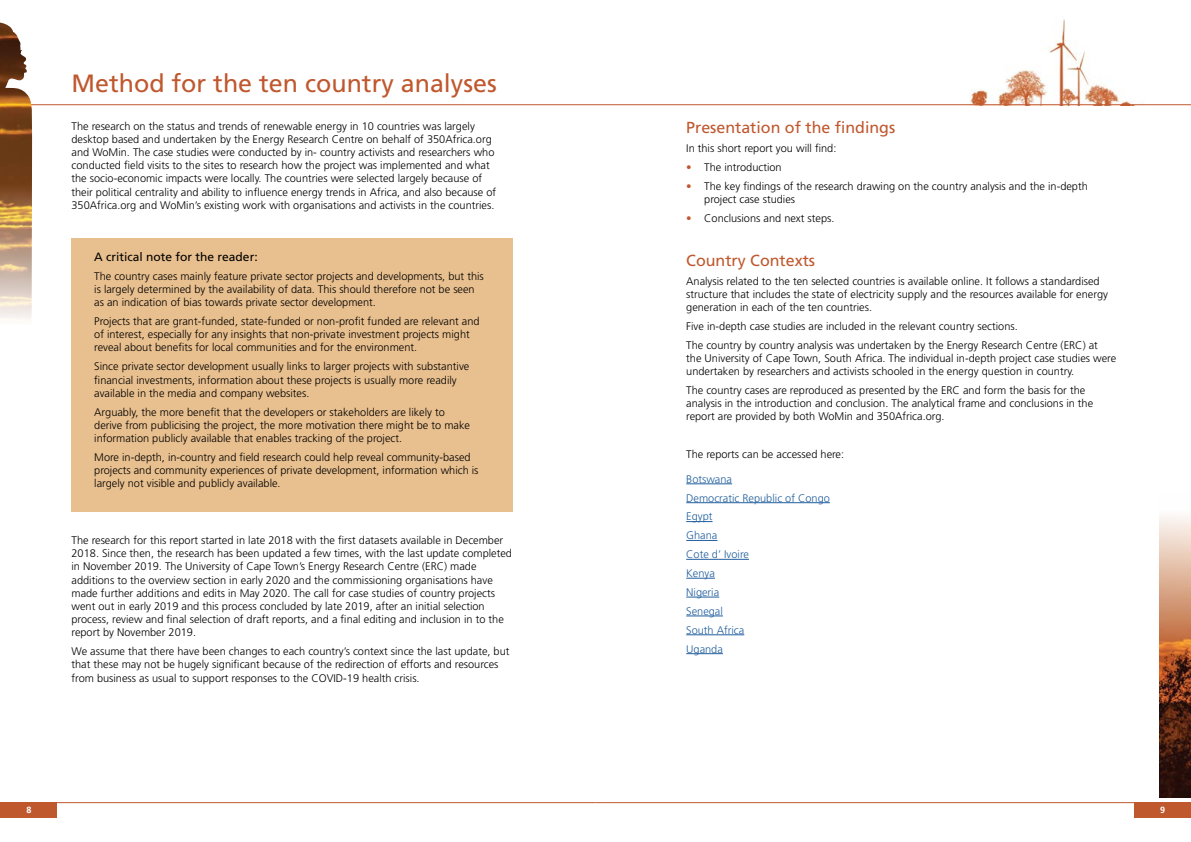
<style>
.page{position:relative;width:1191px;height:842px;background:#fff}
.page>*{position:absolute;margin:0;border:0;box-sizing:border-box;transform-origin:0 0}
.t1{font:25px "Frutiger LT Std";color:#c0582e}
.t2{font:16px "Frutiger LT Std";color:#c0582e}
.t3{font:12px "Frutiger LT Std";color:#000}
.t4{font:300 11px/13.2px "Frutiger LT Std";color:#000}
.t5{font:300 11px/18.9px "Frutiger LT Std";color:#215e9e}
.t6{font:700 9px "Frutiger LT Std";color:#fff}
.s1{color:#c0582e}
</style>
<div class="page">
<img style="left:970px;top:19px;width:161px;height:85px">
<hr style="left:0;top:104px;width:1191px;height:1px;background:#c0582e">
<hr style="left:595px;top:802px;width:539px;height:1px;background:#c0582e">
<div style="left:1134px;top:802px;width:57px;height:16px;background:#c0582e"></div>
<img style="left:1159px;top:516px;width:32px;height:281px">
<hr style="left:57px;top:802px;width:538px;height:1px;background:#c0582e">
<div style="left:0;top:802px;width:57px;height:16px;background:#c0582e"></div>
<img style="left:0;top:22px;width:32px;height:298px">
<div style="left:72px;top:238px;width:441px;height:274px;background:#e8bf8e"></div>
<hr style="left:686px;top:484px;width:46px;height:1px;background:#215e9e">
<hr style="left:686px;top:502px;width:144px;height:1px;background:#215e9e">
<svg style="left:686px;top:521px;width:26px;height:1px"></svg>
<hr style="left:686px;top:540px;width:31px;height:1px;background:#215e9e">
<hr style="left:686px;top:559px;width:63px;height:1px;background:#215e9e">
<svg style="left:686px;top:578px;width:29px;height:1px"></svg>
<hr style="left:686px;top:597px;width:33px;height:1px;background:#215e9e">
<hr style="left:686px;top:616px;width:37px;height:1px;background:#215e9e">
<hr style="left:686px;top:634px;width:58px;height:1px;background:#215e9e">
<hr style="left:686px;top:653px;width:37px;height:1px;background:#215e9e">
<h1 class="t1" style="left:72px;top:69px;width:427px">Method for the ten country analyses</h1>
<p class="t4" style="left:72px;top:119px;width:426px">The research on the status and trends of renewable energy in 10 countries was largely desktop based and undertaken by the Energy Research Centre on behalf of 350Africa.org and WoMin. The case studies were conducted by in- country activists and researchers who conducted field visits to the sites to research how the project was implemented and what the socio-economic impacts were locally. The countries were selected largely because of their political centrality and ability to influence energy trends in Africa, and also because of 350Africa.org and WoMin’s existing work with organisations and activists in the countries.</p>
<p class="t3" style="left:94px;top:250px;width:165px">A critical note for the reader:</p>
<p class="t4" style="left:94px;top:270px;width:391px">The country cases mainly feature private sector projects and developments, but this is largely determined by the availability of data. This should therefore not be seen as an indication of bias towards private sector development.</p>
<p class="t4" style="left:94px;top:315px;width:387px">Projects that are grant-funded, state-funded or non-profit funded are relevant and of interest, especially for any insights that non-private investment projects might reveal about benefits for local communities and for the environment.</p>
<p class="t4" style="left:94px;top:360px;width:377px">Since private sector development usually links to larger projects with substantive financial investments, information about these projects is usually more readily available in the media and company websites.</p>
<p class="t4" style="left:94px;top:405px;width:377px">Arguably, the more benefit that the developers or stakeholders are likely to derive from publicising the project, the more motivation there might be to make information publicly available that enables tracking of the project.</p>
<p class="t4" style="left:94px;top:451px;width:386px">More in-depth, in-country and field research could help reveal community-based projects and community experiences of private development, information which is largely not visible and publicly available.</p>
<p class="t4" style="left:72px;top:534px;width:442px">The research for this report started in late 2018 with the first datasets available in December 2018. Since then, the research has been updated a few times, with the last update completed in November 2019. The University of Cape Town’s Energy Research Centre (ERC) made additions to the overview section in early 2020 and the commissioning organisations have made further additions and edits in May 2020. The call for case studies of country projects went out in early 2019 and this process concluded by late 2019, after an initial selection process, review and final selection of draft reports, and a final editing and inclusion in to the report by November 2019.</p>
<p class="t4" style="left:72px;top:645px;width:439px">We assume that there have been changes to each country’s context since the last update, but that these may not be hugely significant because of the redirection of efforts and resources from business as usual to support responses to the COVID-19 health crisis.</p>
<h2 class="t2" style="left:686px;top:118px;width:210px">Presentation of the findings</h2>
<p class="t4" style="left:686px;top:142px;width:152px">In this short report you will find:</p>
<p class="t4" style="left:686px;top:161px;width:97px"><span class="s1">•</span> The introduction</p>
<p class="t4" style="left:704px;top:180px;width:385px;text-indent:-18px"><span class="s1">•</span> The key findings of the research drawing on the country analysis and the in-depth project case studies</p>
<p class="t4" style="left:686px;top:212px;width:150px"><span class="s1">•</span> Conclusions and next steps.</p>
<h2 class="t2" style="left:686px;top:251px;width:130px">Country Contexts</h2>
<p class="t4" style="left:686px;top:274px;width:423px">Analysis related to the ten selected countries is available online. It follows a standardised structure that includes the state of electricity supply and the resources available for energy generation in each of the ten countries.</p>
<p class="t4" style="left:686px;top:317px;width:413px;line-height:18.9px">Five in-depth case studies are included in the relevant country sections.<br>The country by country analysis was undertaken by the Energy Research Centre (ERC) at</p>
<p class="t4" style="left:686px;top:352px;width:431px">the University of Cape Town, South Africa. The individual in-depth project case studies were undertaken by researchers and activists schooled in the energy question in country.</p>
<p class="t4" style="left:686px;top:384px;width:408px">The country cases are reproduced as presented by the ERC and form the basis for the analysis in the introduction and conclusion. The analytical frame and conclusions in the report are provided by both WoMin and 350Africa.org.</p>
<p class="t4" style="left:686px;top:448px;width:159px">The reports can be accessed here:</p>
<p class="t5" style="left:686px;top:470px;width:145px">Botswana<br>Democratic Republic of Congo<br>Egypt<br>Ghana<br>Cote d’ Ivoire<br>Kenya<br>Nigeria<br>Senegal<br>South Africa<br>Uganda</p>
<p class="t6" style="left:26px;top:804px;width:7px">8</p>
<p class="t6" style="left:1160px;top:804px;width:7px">9</p>
</div>
